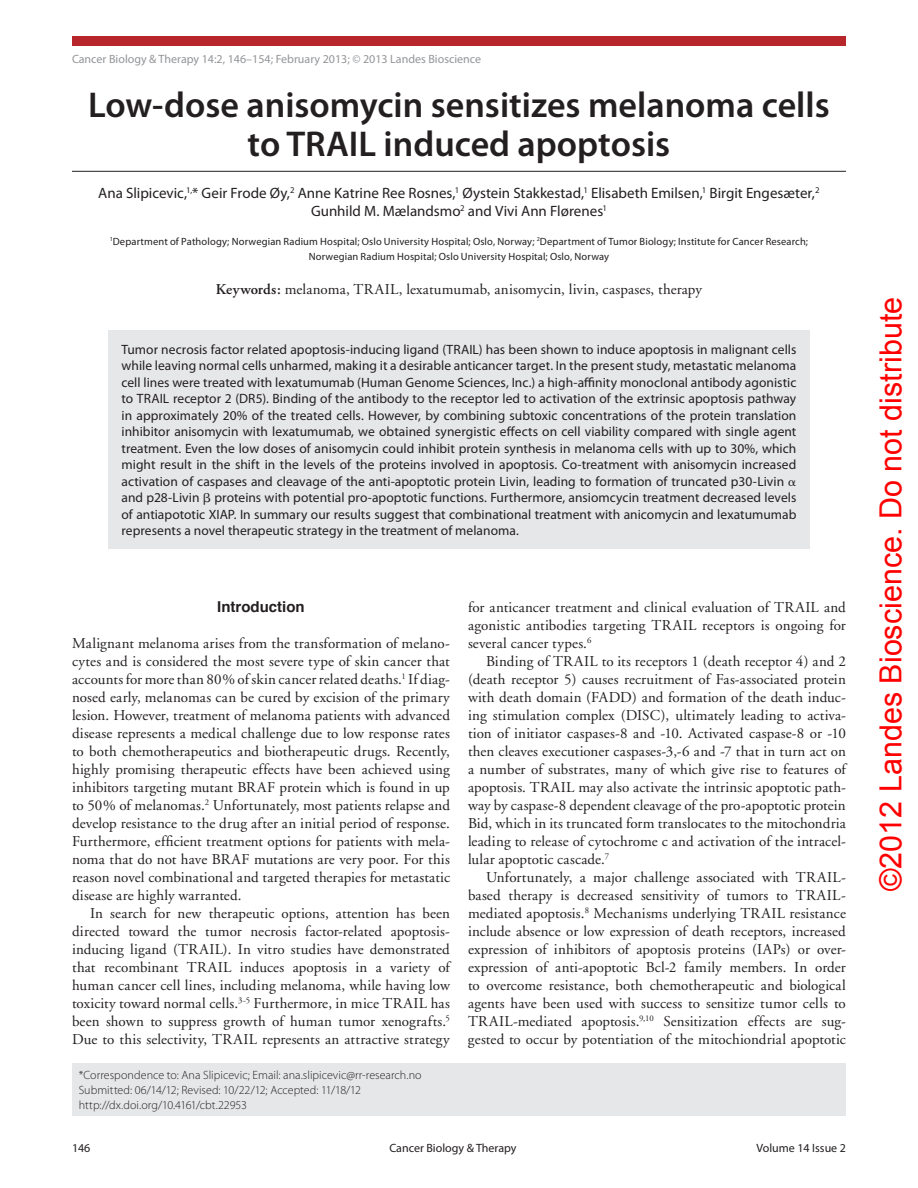
<style>
.page{position:relative;width:918px;height:1188px;background:#fff}
.page>*{position:absolute;margin:0;border:0;box-sizing:border-box;transform-origin:0 0}
.t1{font:600 36px/39px "Myriad Pro";color:#231f20;text-align:center}
.t2{font:30.45px "Arial";color:#f00}
.t3{font:15px/18px "Adobe Garamond";letter-spacing:.01em;color:#231f20;text-align:justify}
.t4{font:15px/18px "Myriad Pro";color:#231f20;text-align:center}
.t5{font:700 15px "Helvetica";color:#231f20}
.t6{font:13.5px/16.5px "Myriad Pro";letter-spacing:.005em;color:#231f20;text-align:justify}
.t7{font:300 12px/15px "Myriad Pro";color:#231f20}
.t8{font:12px "Myriad Pro";color:#939598}
.t9{font:12px "Myriad Pro";color:#231f20}
.t10{font:10.5px/15px "Myriad Pro";letter-spacing:.015em;color:#231f20;text-align:center}
.s1{font-weight:600}
.s2{font-family:"Universal Std Greekw Math Pi"}
</style>
<div class="page">
<div style="left:72px;top:36px;width:774px;height:10px;background:#b7262b"></div>
<div style="left:72px;top:1063px;width:774px;height:53px;background:#e6e7e9"></div>
<div style="left:108px;top:330px;width:702px;height:219px;background:#e6e7e9"></div>
<hr style="left:72px;top:171px;width:774px;height:1px;background:#231f20">
<p class="t8" style="left:72px;top:52px;width:411px">Cancer Biology &amp; Therapy 14:2, 146–154; February 2013; © 2013 Landes Bioscience</p>
<h1 class="t1" style="left:88px;top:85px;width:743px">Low-dose anisomycin sensitizes melanoma cells to TRAIL induced apoptosis</h1>
<p class="t4" style="left:98px;top:184px;width:723px">Ana Slipicevic,<sup>1,</sup>* Geir Frode Øy,<sup>2</sup> Anne Katrine Ree Rosnes,<sup>1</sup> Øystein Stakkestad,<sup>1</sup> Elisabeth Emilsen,<sup>1</sup> Birgit Engesæter,<sup>2<br></sup>Gunhild M. Mælandsmo<sup>2</sup> and Vivi Ann Flørenes<sup>1</sup></p>
<p class="t10" style="left:110px;top:234px;width:700px"><sup>1</sup>Department of Pathology; Norwegian Radium Hospital; Oslo University Hospital; Oslo, Norway; <sup>2</sup>Department of Tumor Biology; Institute for Cancer Research;<br>Norwegian Radium Hospital; Oslo University Hospital; Oslo, Norway</p>
<p class="t3" style="left:216px;top:281px;width:488px"><span class="s1">Keywords:</span> melanoma, TRAIL, lexatumumab, anisomycin, livin, caspases, therapy</p>
<p class="t6" style="left:122px;top:341px;width:676px">Tumor necrosis factor related apoptosis-inducing ligand (TRAIL) has been shown to induce apoptosis in malignant cells while leaving normal cells unharmed, making it a desirable anticancer target. In the present study, metastatic melanoma cell lines were treated with lexatumumab (Human Genome Sciences, Inc.) a high-affinity monoclonal antibody agonistic to TRAIL receptor 2 (DR5). Binding of the antibody to the receptor led to activation of the extrinsic apoptosis pathway in approximately 20% of the treated cells. However, by combining subtoxic concentrations of the protein translation inhibitor anisomycin with lexatumumab, we obtained synergistic effects on cell viability compared with single agent treatment. Even the low doses of anisomycin could inhibit protein synthesis in melanoma cells with up to 30%, which might result in the shift in the levels of the proteins involved in apoptosis. Co-treatment with anisomycin increased activation of caspases and cleavage of the anti-apoptotic protein Livin, leading to formation of truncated p30-Livin <span class="s2">α </span>and p28-Livin <span class="s2">β</span> proteins with potential pro-apoptotic functions. Furthermore, ansiomcycin treatment decreased levels of antiapototic XIAP . In summary our results suggest that combinational treatment with anicomycin and lexatumumab represents a novel therapeutic strategy in the treatment of melanoma.</p>
<p class="t5" style="left:217px;top:595px;width:89px">Introduction</p>
<p class="t3" style="left:72px;top:635px;width:380px">Malignant melanoma arises from the transformation of melano&shy;cytes and is considered the most severe type of skin cancer that accounts for more than 80% of skin cancer related deaths.<sup>1</sup> If diag&shy;nosed early, melanomas can be cured by excision of the primary lesion. However, treatment of melanoma patients with advanced disease represents a medical challenge due to low response rates to both chemotherapeutics and biotherapeutic drugs. Recently, highly promising therapeutic effects have been achieved using inhibitors targeting mutant BRAF protein which is found in up to 50% of melanomas.<sup>2</sup> Unfortunately, most patients relapse and develop resistance to the drug after an initial period of response.<br>Furthermore, efficient treatment options for patients with mela&shy;noma that do not have BRAF mutations are very poor. For this reason novel combinational and targeted therapies for metastatic disease are highly warranted.</p>
<p class="t3" style="left:72px;top:905px;width:380px;text-indent:18px">In search for new therapeutic options, attention has been directed toward the tumor necrosis factor-related apoptosis&shy;inducing ligand (TRAIL). In vitro studies have demonstrated that recombinant TRAIL induces apoptosis in a variety of human cancer cell lines, including melanoma, while having low toxicity toward normal cells.<sup>3-5</sup> Furthermore, in mice TRAIL has been shown to suppress growth of human tumor xenografts.<sup>5<br></sup>Due to this selectivity, TRAIL represents an attractive strategy</p>
<p class="t7" style="left:79px;top:1068px;width:344px">*Correspondence to: Ana Slipicevic; Email: ana.slipicevic@rr-research.no<br>Submitted: 06/14/12; Revised: 10/22/12; Accepted: 11/18/12 http://dx.doi.org/10.4161/cbt.22953</p>
<p class="t3" style="left:468px;top:599px;width:379px">for anticancer treatment and clinical evaluation of TRAIL and agonistic antibodies targeting TRAIL receptors is ongoing for several cancer types.<sup>6</sup></p>
<p class="t3" style="left:468px;top:653px;width:379px;text-indent:18px">Binding of TRAIL to its receptors 1 (death receptor 4) and 2 (death receptor 5) causes recruitment of Fas-associated protein with death domain (FADD) and formation of the death induc&shy;ing stimulation complex (DISC), ultimately leading to activa&shy;tion of initiator caspases-8 and -10. Activated caspase-8 or -10 then cleaves executioner caspases-3,-6 and -7 that in turn act on a number of substrates, many of which give rise to features of apoptosis. TRAIL may also activate the intrinsic apoptotic path&shy;way by caspase-8 dependent cleavage of the pro-apoptotic protein Bid, which in its truncated form translocates to the mitochondria leading to release of cytochrome c and activation of the intracel&shy;lular apoptotic cascade.<sup>7</sup></p>
<p class="t3" style="left:468px;top:869px;width:379px;text-indent:18px">Unfortunately, a major challenge associated with TRAIL&shy;based therapy is decreased sensitivity of tumors to TRAIL&shy;mediated apoptosis.<sup>8</sup> Mechanisms underlying TRAIL resistance include absence or low expression of death receptors, increased expression of inhibitors of apoptosis proteins (IAPs) or over&shy;expression of anti-apoptotic Bcl-2 family members. In order to overcome resistance, both chemotherapeutic and biological agents have been used with success to sensitize tumor cells to TRAIL-mediated apoptosis.<sup>9,10</sup> Sensitization effects are sug&shy;gested to occur by potentiation of the mitochiondrial apoptotic</p>
<p class="t9" style="left:72px;top:1141px;width:20px">146</p>
<p class="t9" style="left:389px;top:1141px;width:129px">Cancer Biology &amp; Therapy</p>
<p class="t9" style="left:757px;top:1141px;width:91px">Volume 14 Issue 2</p>
<h2 class="t2" style="left:871px;top:891px;width:595px;rotate:-90deg">©2012 Landes Bioscience. Do not distribute</h2>
</div>
